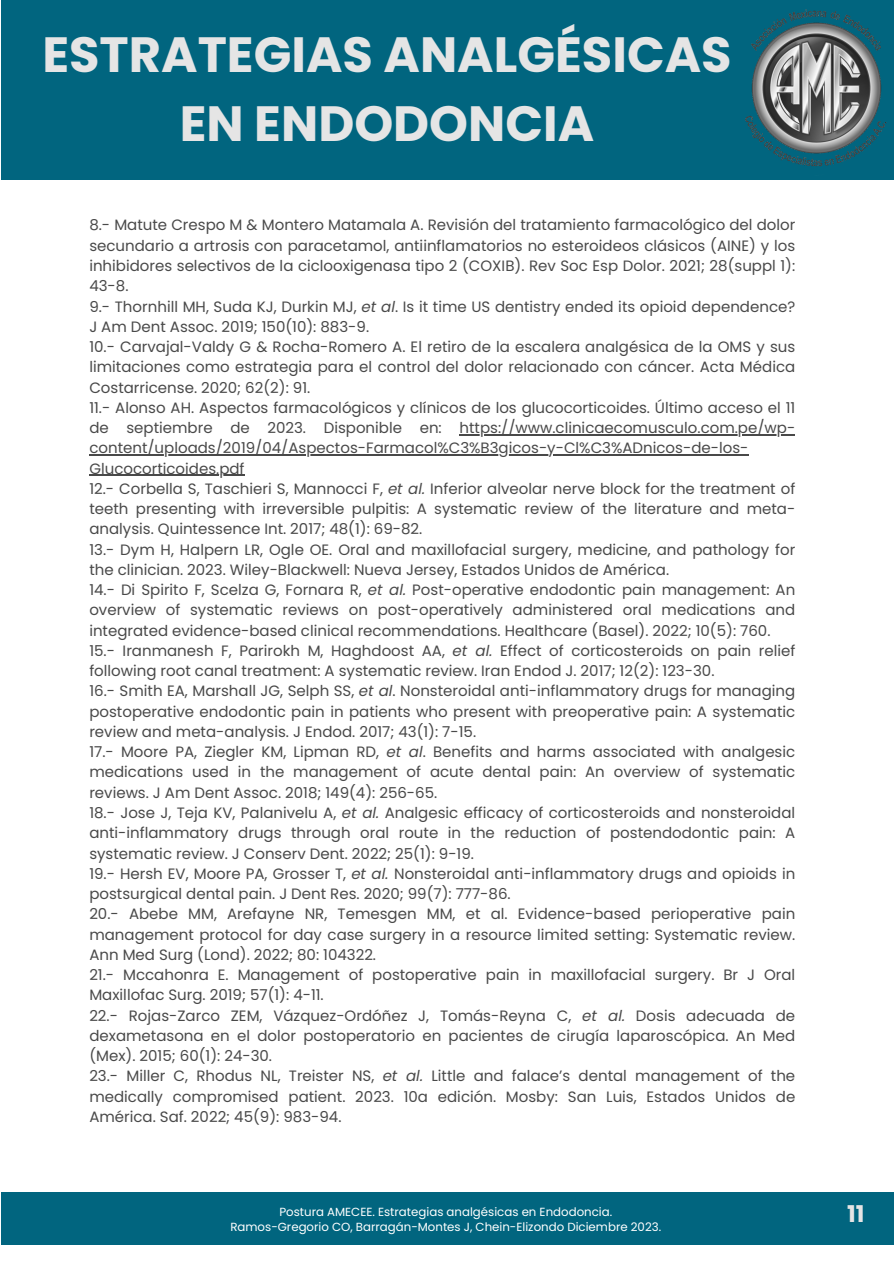
<style>
.page{position:relative;width:894px;height:1264px;background:#fff}
.page>*{position:absolute;margin:0;border:0;box-sizing:border-box;transform-origin:0 0}
.t1{font:700 49.5px/68.7px "Poppins";color:#e5e5e5;text-align:center}
.t2{font:700 23.1px "Poppins";color:#e5e5e5}
.t3{font:15px/20.2px "Poppins";color:#494949;text-align:justify}
.t4{font:11.7px "Poppins";color:#fff}
.s1{font-style:italic}
</style>
<div class="page">
<div style="left:1px;top:0;width:892px;height:180px;background:#01657f"></div>
<div style="left:1px;top:1192px;width:892px;height:52px;background:#01657f"></div>
<img style="left:745px;top:9px;width:142px;height:157px">
<hr style="left:459px;top:434px;width:336px;height:1px;background:#494949">
<hr style="left:89px;top:454px;width:659px;height:1px;background:#494949">
<hr style="left:89px;top:474px;width:155px;height:2px;background:#494949">
<p class="t1" style="left:42px;top:20px;width:690px">ESTRATEGIAS ANALGÉSICAS<br>EN ENDODONCIA</p>
<p class="t3" style="left:89px;top:215px;width:707px">8.- Matute Crespo M &amp; Montero Matamala A. Revisión del tratamiento farmacológico del dolor secundario a artrosis con paracetamol, antiinflamatorios no esteroideos clásicos (AINE) y los inhibidores selectivos de la ciclooxigenasa tipo 2 (COXIB). Rev Soc Esp Dolor. 2021; 28(suppl 1):<br>43-8.</p>
<p class="t3" style="left:89px;top:296px;width:707px">9.- Thornhill MH, Suda KJ, Durkin MJ, <span class="s1">et al</span>. Is it time US dentistry ended its opioid dependence?<br>J Am Dent Assoc. 2019; 150(10): 883-9.</p>
<p class="t3" style="left:89px;top:336px;width:707px">10.- Carvajal-Valdy G &amp; Rocha-Romero A. El retiro de la escalera analgésica de la OMS y sus limitaciones como estrategia para el control del dolor relacionado con cáncer. Acta Médica Costarricense. 2020; 62(2): 91.</p>
<p class="t3" style="left:89px;top:397px;width:707px;text-align:left">11.- Alonso AH. Aspectos farmacológicos y clínicos de los glucocorticoides. Último acceso el 11 de septiembre de 2023. Disponible en: https://www.clinicaecomusculo.com.pe/wp&shy;content/uploads/2019/04/Aspectos-Farmacol%C3%B3gicos-y-Cl%C3%ADnicos-de-los-Glucocorticoides.pdf</p>
<p class="t3" style="left:89px;top:478px;width:707px">12.- Corbella S, Taschieri S, Mannocci F, <span class="s1">et al.</span> Inferior alveolar nerve block for the treatment of teeth presenting with irreversible pulpitis: A systematic review of the literature and meta&shy;analysis. Quintessence Int. 2017; 48(1): 69-82.</p>
<p class="t3" style="left:89px;top:539px;width:707px">13.- Dym H, Halpern LR, Ogle OE. Oral and maxillofacial surgery, medicine, and pathology for the clinician. 2023. Wiley-Blackwell: Nueva Jersey, Estados Unidos de América.</p>
<p class="t3" style="left:89px;top:579px;width:707px">14.- Di Spirito F, Scelza G, Fornara R, <span class="s1">et al.</span> Post-operative endodontic pain management: An overview of systematic reviews on post-operatively administered oral medications and integrated evidence-based clinical recommendations. Healthcare (Basel). 2022; 10(5): 760.</p>
<p class="t3" style="left:89px;top:640px;width:707px">15.- Iranmanesh F, Parirokh M, Haghdoost AA, <span class="s1">et al.</span> Effect of corticosteroids on pain relief following root canal treatment: A systematic review. Iran Endod J. 2017; 12(2): 123-30.</p>
<p class="t3" style="left:89px;top:681px;width:707px">16.- Smith EA, Marshall JG, Selph SS, <span class="s1">et al</span>. Nonsteroidal anti-inflammatory drugs for managing postoperative endodontic pain in patients who present with preoperative pain: A systematic review and meta-analysis. J Endod. 2017; 43(1): 7-15.</p>
<p class="t3" style="left:89px;top:741px;width:707px">17.- Moore PA, Ziegler KM, Lipman RD, <span class="s1">et al</span>. Benefits and harms associated with analgesic medications used in the management of acute dental pain: An overview of systematic reviews. J Am Dent Assoc. 2018; 149(4): 256-65.</p>
<p class="t3" style="left:89px;top:802px;width:707px">18.- Jose J, Teja KV, Palanivelu A, <span class="s1">et al.</span> Analgesic efficacy of corticosteroids and nonsteroidal anti-inflammatory drugs through oral route in the reduction of postendodontic pain: A systematic review. J Conserv Dent. 2022; 25(1): 9-19.</p>
<p class="t3" style="left:89px;top:863px;width:707px">19.- Hersh EV, Moore PA, Grosser T, <span class="s1">et al.</span> Nonsteroidal anti-inflammatory drugs and opioids in postsurgical dental pain. J Dent Res. 2020; 99(7): 777-86.</p>
<p class="t3" style="left:89px;top:903px;width:707px">20.- Abebe MM, Arefayne NR, Temesgen MM, et al. Evidence-based perioperative pain management protocol for day case surgery in a resource limited setting: Systematic review.<br>Ann Med Surg (Lond). 2022; 80: 104322.</p>
<p class="t3" style="left:89px;top:964px;width:707px">21.- Mccahonra E. Management of postoperative pain in maxillofacial surgery. Br J Oral<br>Maxillofac Surg. 2019; 57(1): 4-11.</p>
<p class="t3" style="left:89px;top:1005px;width:707px">22.- Rojas-Zarco ZEM, Vázquez-Ordóñez J, Tomás-Reyna C, <span class="s1">et al.</span> Dosis adecuada de dexametasona en el dolor postoperatorio en pacientes de cirugía laparoscópica. An Med (Mex). 2015; 60(1): 24-30.</p>
<p class="t3" style="left:89px;top:1065px;width:707px">23.- Miller C, Rhodus NL, Treister NS, <span class="s1">et al.</span> Little and falace’s dental management of the medically compromised patient. 2023. 10a edición. Mosby: San Luis, Estados Unidos de América. Saf. 2022; 45(9): 983-94.</p>
<p class="t4" style="left:279px;top:1203px;width:334px">Postura AMECEE. Estrategias analgésicas en Endodoncia.</p>
<p class="t4" style="left:230px;top:1218px;width:432px">Ramos-Gregorio CO, Barragán-Montes J, Chein-Elizondo Diciembre 2023.</p>
<p class="t2" style="left:847px;top:1197px;width:19px">11</p>
</div>
